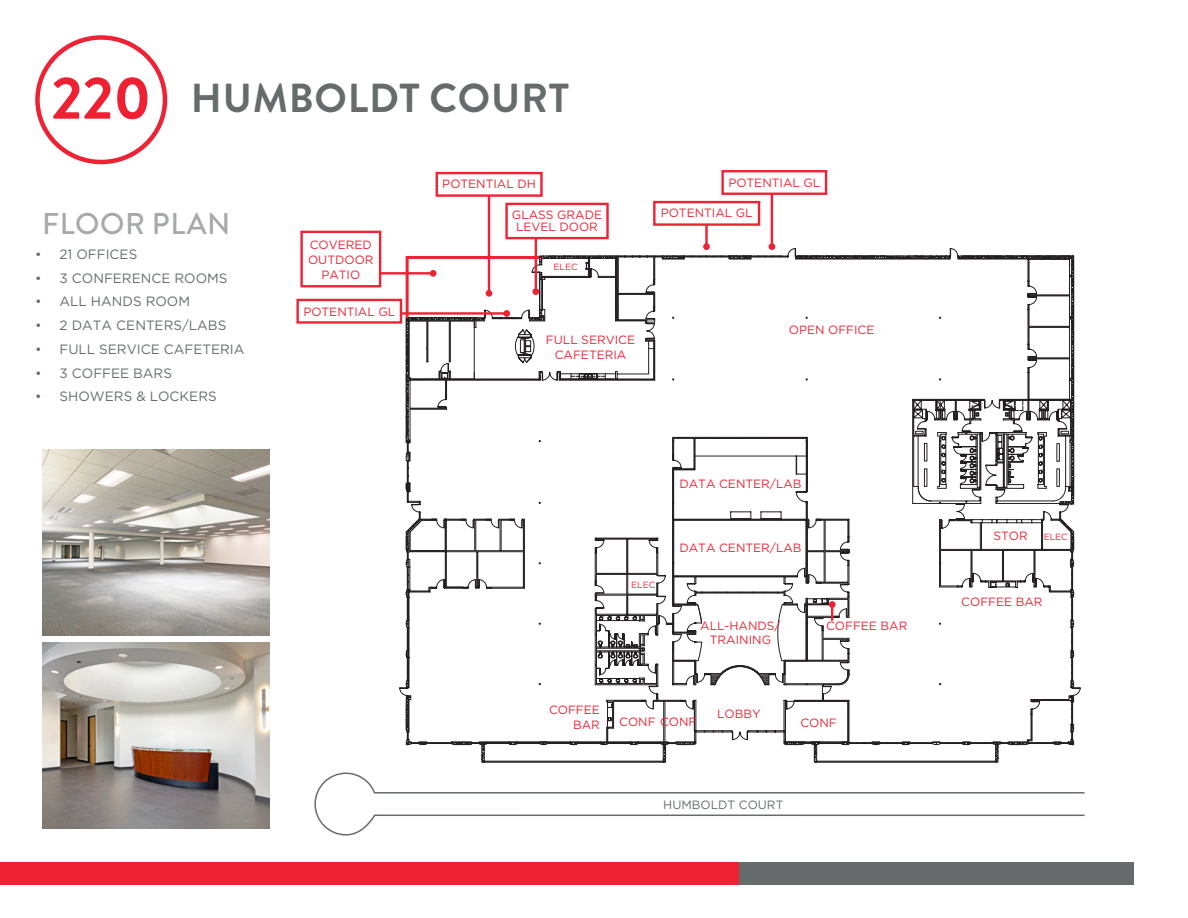
<style>
.page{position:relative;width:1188px;height:918px;background:#fff}
.page>*{position:absolute;margin:0;border:0;box-sizing:border-box;transform-origin:0 0}
.t1{font:700 40.5px "Brandon Grotesque";letter-spacing:.02em;color:#686b6b}
.t2{font:500 30px "Brandon Grotesque";letter-spacing:.02em;color:#a7a8aa}
.t3{font:13.5px "Gotham";color:#676b6c}
.t4{font:12px/15px "Gotham";color:#ee2435;text-align:center}
.t5{font:12px/15px "Gotham";color:#ee2434;text-align:center}
.t6{font:12px "Gotham";color:#676b6c}
.t7{font:9px "Gotham";color:#ee2435}
.s1{font-size:60px;color:#ee2032}
</style>
<div class="page">
<div style="left:0;top:862px;width:739px;height:23px;background:#e23"></div>
<div style="left:739px;top:862px;width:395px;height:23px;background:#686b6b"></div>
<div style="left:35px;top:35px;width:132px;height:129px;border:4px solid #e23;border-radius:50%"></div>
<svg style="left:444px;top:257px;width:628px;height:73px"></svg>
<svg style="left:406px;top:330px;width:668px;height:415px"></svg>
<svg style="left:432px;top:519px;width:9px;height:9px"></svg>
<svg style="left:1002px;top:399px;width:70px;height:105px"></svg>
<svg style="left:441px;top:373px;width:561px;height:178px"></svg>
<svg style="left:441px;top:373px;width:365px;height:146px"></svg>
<hr style="left:474px;top:520px;width:1px;height:31px;background:#231f20">
<hr style="left:476px;top:520px;width:1px;height:31px;background:#231f20">
<hr style="left:500px;top:520px;width:1px;height:31px;background:#231f20">
<hr style="left:501px;top:520px;width:1px;height:31px;background:#231f20">
<hr style="left:478px;top:551px;width:45px;height:1px;background:#231f20">
<hr style="left:596px;top:594px;width:31px;height:1px;background:#231f20">
<hr style="left:596px;top:595px;width:31px;height:1px;background:#231f20">
<hr style="left:663px;top:701px;width:1px;height:41px;background:#231f20">
<hr style="left:665px;top:701px;width:1px;height:41px;background:#231f20">
<svg style="left:595px;top:580px;width:9px;height:14px"></svg>
<svg style="left:641px;top:700px;width:13px;height:9px"></svg>
<svg style="left:980px;top:523px;width:2px;height:26px"></svg>
<svg style="left:405px;top:254px;width:137px;height:67px"></svg>
<hr style="left:705px;top:222px;width:3px;height:25px;background:#e23">
<div style="left:703px;top:243px;width:7px;height:7px;background:#e23;border-radius:50%"></div>
<hr style="left:771px;top:192px;width:2px;height:55px;background:#e23">
<div style="left:769px;top:243px;width:6px;height:7px;background:#e23;border-radius:50%"></div>
<svg style="left:314px;top:772px;width:771px;height:64px"></svg>
<img style="left:42px;top:449px;width:228px;height:187px">
<img style="left:42px;top:642px;width:228px;height:187px">
<hr style="left:371px;top:272px;width:62px;height:3px;background:#e23">
<div style="left:430px;top:270px;width:7px;height:7px;background:#e23;border-radius:50%"></div>
<hr style="left:393px;top:312px;width:114px;height:3px;background:#e23">
<div style="left:503px;top:310px;width:7px;height:7px;background:#e23;border-radius:50%"></div>
<hr style="left:488px;top:193px;width:2px;height:100px;background:#e23">
<div style="left:486px;top:290px;width:6px;height:7px;background:#e23;border-radius:50%"></div>
<hr style="left:535px;top:237px;width:2px;height:55px;background:#e23">
<div style="left:532px;top:288px;width:7px;height:7px;background:#e23;border-radius:50%"></div>
<div style="left:300px;top:231px;width:81px;height:56px;background:#fff;border:2px solid #ee2434"></div>
<div style="left:296px;top:299px;width:106px;height:25px;background:#fff;border:2px solid #ee2434"></div>
<div style="left:436px;top:172px;width:107px;height:25px;background:#fff;border:2px solid #ee2434"></div>
<div style="left:505px;top:203px;width:104px;height:36px;background:#fff;border:2px solid #ee2434"></div>
<div style="left:653px;top:201px;width:107px;height:25px;background:#fff;border:2px solid #ee2434"></div>
<div style="left:721px;top:170px;width:106px;height:25px;background:#fff;border:2px solid #ee2434"></div>
<svg style="left:672px;top:437px;width:177px;height:305px"></svg>
<div style="left:829px;top:601px;width:7px;height:7px;background:#e23;border-radius:50%"></div>
<h1 class="t1" style="left:51px;top:70px;width:519px"><span class="s1">220</span> HUMBOLDT COURT</h1>
<h2 class="t2" style="left:42px;top:203px;width:190px">FLOOR PLAN</h2>
<p class="t3" style="left:35px;top:246px;width:104px">• 21 OFFICES</p>
<p class="t3" style="left:35px;top:269px;width:194px">• 3 CONFERENCE ROOMS</p>
<p class="t3" style="left:35px;top:293px;width:156px">• ALL HANDS ROOM</p>
<p class="t3" style="left:35px;top:317px;width:193px">• 2 DATA CENTERS/LABS</p>
<p class="t3" style="left:35px;top:340px;width:211px">• FULL SERVICE CAFETERIA</p>
<p class="t3" style="left:35px;top:364px;width:138px">• 3 COFFEE BARS</p>
<p class="t3" style="left:35px;top:388px;width:183px">• SHOWERS &amp; LOCKERS</p>
<p class="t5" style="left:308px;top:237px;width:67px">COVERED<br>OUTDOOR<br>PATIO</p>
<p class="t5" style="left:303px;top:304px;width:93px">POTENTIAL GL</p>
<p class="t5" style="left:728px;top:175px;width:93px">POTENTIAL GL</p>
<p class="t5" style="left:442px;top:176px;width:95px">POTENTIAL DH</p>
<p class="t5" style="left:512px;top:208px;width:92px;line-height:12px">GLASS GRADE<br>LEVEL DOOR</p>
<p class="t5" style="left:661px;top:205px;width:93px">POTENTIAL GL</p>
<p class="t7" style="left:554px;top:261px;width:26px">ELEC</p>
<p class="t4" style="left:546px;top:332px;width:91px">FULL SERVICE<br>CAFETERIA</p>
<p class="t4" style="left:789px;top:322px;width:87px">OPEN OFFICE</p>
<p class="t7" style="left:631px;top:579px;width:26px">ELEC</p>
<p class="t4" style="left:679px;top:476px;width:124px">DATA CENTER/LAB</p>
<p class="t4" style="left:679px;top:540px;width:124px">DATA CENTER/LAB</p>
<p class="t4" style="left:700px;top:619px;width:82px;line-height:13.5px">ALL-HANDS/<br>TRAINING</p>
<p class="t4" style="left:826px;top:618px;width:83px">COFFEE BAR</p>
<p class="t4" style="left:549px;top:702px;width:52px;text-align:right">COFFEE<br>BAR</p>
<p class="t4" style="left:619px;top:714px;width:79px">CONF CONF</p>
<p class="t4" style="left:717px;top:706px;width:45px">LOBBY</p>
<p class="t4" style="left:800px;top:715px;width:38px">CONF</p>
<p class="t6" style="left:663px;top:797px;width:122px">HUMBOLDT COURT</p>
<p class="t4" style="left:994px;top:528px;width:36px">STOR</p>
<p class="t7" style="left:1044px;top:531px;width:26px">ELEC</p>
<p class="t4" style="left:961px;top:594px;width:83px">COFFEE BAR</p>
</div>
